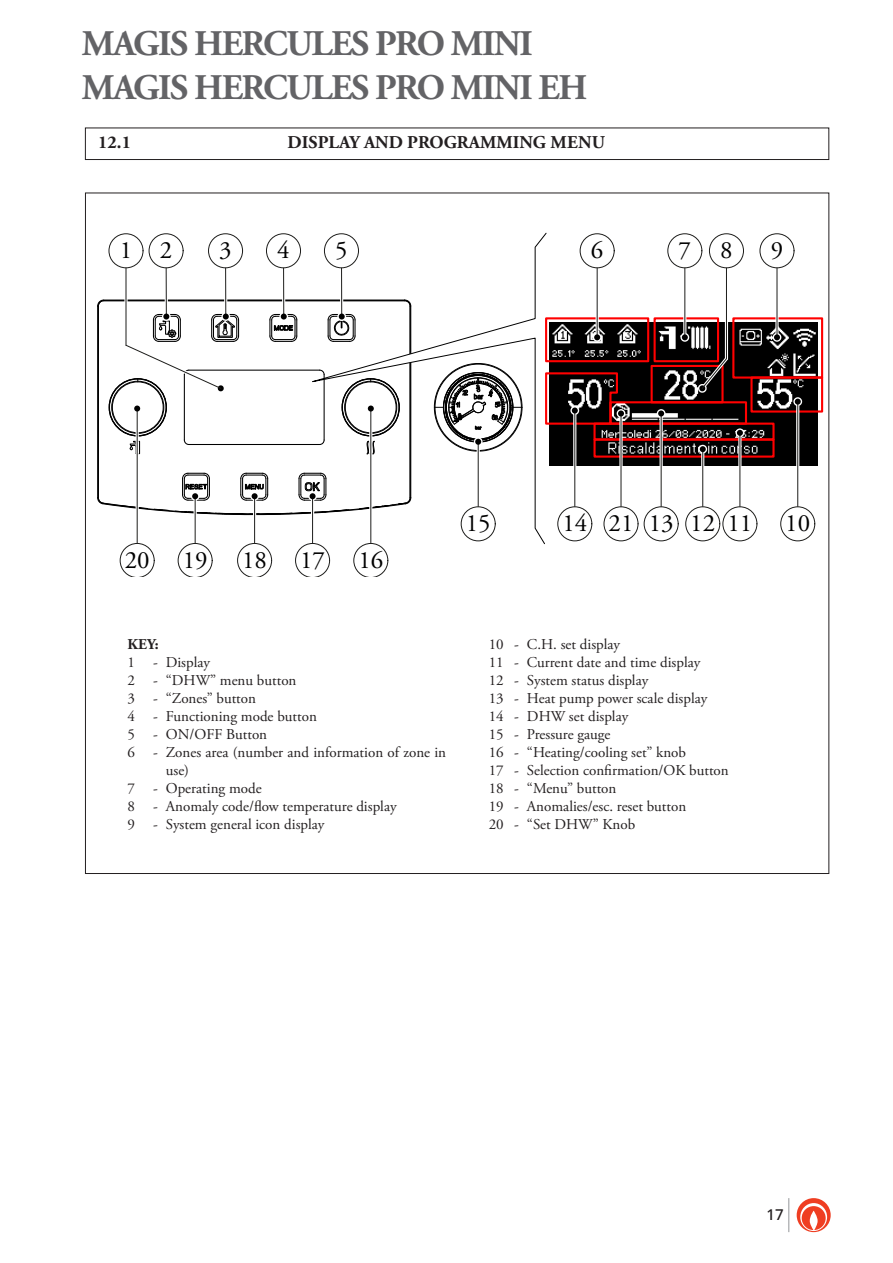
<style>
.page{position:relative;width:893px;height:1263px;background:#fff}
.page>*{position:absolute;margin:0;border:0;box-sizing:border-box;transform-origin:0 0}
.t1{font:700 36px/43.2px "Adobe Garamond Pro";letter-spacing:-.04em;color:#636366}
.t2{font:24.9px "Adobe Garamond Pro";color:#000}
.Titolo{font:700 18px "Adobe Garamond Pro";color:#231f20}
.Legenda{font:15px/18px "Adobe Garamond Pro";color:#231f20}
.Legenda-2{font:700 15px "Adobe Garamond Pro";color:#231f20}
.t3{font:500 15px "Noto Sans";color:#231f20}
</style>
<div class="page">
<hr style="left:788px;top:1198px;width:1px;height:34px;background:#939598">
<svg style="left:797px;top:1198px;width:34px;height:34px"></svg>
<img style="left:550px;top:322px;width:267px;height:143px">
<svg style="left:298px;top:233px;width:249px;height:312px"></svg>
<div style="left:545px;top:317px;width:104px;height:45px;border:2px solid #f00"></div>
<div style="left:609px;top:401px;width:138px;height:24px;border:2px solid #f00"></div>
<div style="left:593px;top:423px;width:182px;height:18px;border:2px solid #f00"></div>
<div style="left:593px;top:438px;width:182px;height:20px;border:2px solid #f00"></div>
<div style="left:750px;top:376px;width:73px;height:37px;border:2px solid #f00"></div>
<div style="left:651px;top:365px;width:73px;height:38px;border:2px solid #f00"></div>
<div style="left:654px;top:317px;width:65px;height:45px;border:2px solid #f00"></div>
<div style="left:732px;top:317px;width:91px;height:62px;border:2px solid #f00"></div>
<svg style="left:593px;top:333px;width:8px;height:9px"></svg>
<hr style="left:596px;top:251px;width:3px;height:86px;background:#fff">
<hr style="left:597px;top:251px;width:1px;height:86px;background:#1d1d1b">
<svg style="left:594px;top:334px;width:6px;height:6px"></svg>
<div style="left:580px;top:233px;width:34px;height:35px;background:#fff;border:1px solid #1d1d1b;border-radius:50%"></div>
<hr style="left:340px;top:251px;width:3px;height:66px;background:#fff">
<hr style="left:341px;top:251px;width:1px;height:66px;background:#1d1d1b">
<div style="left:324px;top:233px;width:35px;height:35px;background:#fff;border:1px solid #1d1d1b;border-radius:50%"></div>
<hr style="left:283px;top:251px;width:1px;height:66px;background:#1d1d1b">
<div style="left:266px;top:233px;width:35px;height:35px;background:#fff;border:1px solid #1d1d1b;border-radius:50%"></div>
<hr style="left:225px;top:251px;width:1px;height:66px;background:#1d1d1b">
<div style="left:208px;top:233px;width:35px;height:35px;background:#fff;border:1px solid #1d1d1b;border-radius:50%"></div>
<svg style="left:164px;top:268px;width:4px;height:31px"></svg>
<hr style="left:166px;top:251px;width:1px;height:66px;background:#1d1d1b">
<div style="left:149px;top:233px;width:34px;height:35px;background:#fff;border:1px solid #1d1d1b;border-radius:50%"></div>
<svg style="left:698px;top:445px;width:9px;height:9px"></svg>
<hr style="left:701px;top:449px;width:3px;height:75px;background:#fff">
<hr style="left:702px;top:449px;width:1px;height:75px;background:#1d1d1b">
<svg style="left:700px;top:446px;width:6px;height:6px"></svg>
<div style="left:685px;top:506px;width:35px;height:35px;background:#fff;border:1px solid #1d1d1b;border-radius:50%"></div>
<svg style="left:657px;top:409px;width:8px;height:9px"></svg>
<hr style="left:660px;top:413px;width:3px;height:111px;background:#fff">
<hr style="left:661px;top:413px;width:1px;height:111px;background:#1d1d1b">
<svg style="left:658px;top:410px;width:6px;height:6px"></svg>
<div style="left:644px;top:506px;width:34px;height:35px;background:#fff;border:1px solid #1d1d1b;border-radius:50%"></div>
<svg style="left:619px;top:426px;width:4px;height:80px"></svg>
<hr style="left:621px;top:413px;width:1px;height:111px;background:#1d1d1b">
<div style="left:604px;top:506px;width:34px;height:35px;background:#fff;border:1px solid #1d1d1b;border-radius:50%"></div>
<svg style="left:735px;top:428px;width:9px;height:9px"></svg>
<hr style="left:738px;top:433px;width:3px;height:91px;background:#fff">
<hr style="left:740px;top:433px;width:1px;height:91px;background:#1d1d1b">
<svg style="left:737px;top:430px;width:6px;height:6px"></svg>
<div style="left:723px;top:506px;width:34px;height:35px;background:#fff;border:1px solid #1d1d1b;border-radius:50%"></div>
<hr style="left:573px;top:410px;width:3px;height:114px;background:#fff">
<hr style="left:574px;top:410px;width:1px;height:114px;background:#1d1d1b">
<svg style="left:544px;top:371px;width:80px;height:55px;background:#4d2b2b"></svg>
<div style="left:557px;top:506px;width:35px;height:35px;background:#fff;border:1px solid #1d1d1b;border-radius:50%"></div>
<hr style="left:477px;top:442px;width:3px;height:82px;background:#fff">
<hr style="left:478px;top:442px;width:1px;height:82px;background:#1d1d1b">
<svg style="left:434px;top:363px;width:88px;height:89px"></svg>
<div style="left:461px;top:506px;width:35px;height:35px;background:#fff;border:1px solid #1d1d1b;border-radius:50%"></div>
<hr style="left:311px;top:496px;width:3px;height:64px;background:#fff">
<hr style="left:312px;top:496px;width:1px;height:64px;background:#1d1d1b">
<svg style="left:295px;top:543px;width:35px;height:33px"></svg>
<hr style="left:254px;top:496px;width:1px;height:64px;background:#1d1d1b">
<svg style="left:237px;top:543px;width:35px;height:33px"></svg>
<hr style="left:195px;top:496px;width:1px;height:64px;background:#1d1d1b">
<svg style="left:178px;top:543px;width:34px;height:33px"></svg>
<hr style="left:137px;top:408px;width:1px;height:152px;background:#1d1d1b">
<svg style="left:120px;top:543px;width:35px;height:33px"></svg>
<hr style="left:369px;top:408px;width:3px;height:152px;background:#fff">
<hr style="left:370px;top:408px;width:1px;height:152px;background:#1d1d1b">
<svg style="left:353px;top:543px;width:35px;height:33px"></svg>
<svg style="left:793px;top:397px;width:9px;height:9px"></svg>
<hr style="left:796px;top:402px;width:3px;height:122px;background:#fff">
<hr style="left:797px;top:402px;width:1px;height:122px;background:#1d1d1b">
<svg style="left:795px;top:399px;width:6px;height:6px"></svg>
<div style="left:780px;top:506px;width:35px;height:35px;background:#fff;border:1px solid #1d1d1b;border-radius:50%"></div>
<svg style="left:680px;top:333px;width:9px;height:9px"></svg>
<hr style="left:683px;top:251px;width:3px;height:86px;background:#fff">
<hr style="left:684px;top:251px;width:1px;height:86px;background:#1d1d1b">
<svg style="left:682px;top:334px;width:6px;height:6px"></svg>
<div style="left:667px;top:233px;width:35px;height:35px;background:#fff;border:1px solid #1d1d1b;border-radius:50%"></div>
<svg style="left:773px;top:333px;width:8px;height:9px"></svg>
<svg style="left:775px;top:268px;width:4px;height:66px"></svg>
<hr style="left:777px;top:251px;width:1px;height:86px;background:#1d1d1b">
<svg style="left:774px;top:334px;width:6px;height:6px"></svg>
<div style="left:760px;top:233px;width:34px;height:35px;background:#fff;border:1px solid #1d1d1b;border-radius:50%"></div>
<hr style="left:725px;top:251px;width:3px;height:108px;background:#fff">
<hr style="left:726px;top:251px;width:1px;height:108px;background:#1d1d1b">
<svg style="left:697px;top:354px;width:34px;height:39px"></svg>
<div style="left:709px;top:233px;width:35px;height:35px;background:#fff;border:1px solid #1d1d1b;border-radius:50%"></div>
<svg style="left:124px;top:268px;width:4px;height:31px"></svg>
<hr style="left:126px;top:251px;width:1px;height:94px;background:#1d1d1b">
<svg style="left:97px;top:299px;width:314px;height:222px"></svg>
<div style="left:109px;top:233px;width:34px;height:35px;background:#fff;border:1px solid #1d1d1b;border-radius:50%"></div>
<div style="left:85px;top:128px;width:744px;height:32px;border:1px solid #231f20"></div>
<h1 class="t1" style="left:82px;top:23px;width:507px">MAGIS HERCULES PRO MINI<br>MAGIS HERCULES PRO MINI EH</h1>
<p class="Titolo" style="left:98px;top:132px;width:34px">12.1</p>
<p class="Titolo" style="left:288px;top:132px;width:319px">DISPLAY AND PROGRAMMING MENU</p>
<p class="t2" style="left:160px;top:236px;width:14px">2</p>
<p class="t2" style="left:219px;top:236px;width:14px">3</p>
<p class="t2" style="left:277px;top:236px;width:14px">4</p>
<p class="t2" style="left:335px;top:236px;width:14px">5</p>
<p class="t2" style="left:591px;top:236px;width:14px">6</p>
<p class="t2" style="left:120px;top:236px;width:14px">1</p>
<p class="t2" style="left:679px;top:236px;width:56px">7 8</p>
<p class="t2" style="left:771px;top:236px;width:14px">9</p>
<p class="t2" style="left:125px;top:545px;width:26px">20</p>
<p class="t2" style="left:183px;top:545px;width:26px">19</p>
<p class="t2" style="left:242px;top:545px;width:26px">18</p>
<p class="t2" style="left:300px;top:545px;width:26px">17</p>
<p class="t2" style="left:358px;top:545px;width:26px">16</p>
<p class="t2" style="left:466px;top:509px;width:26px">15</p>
<p class="t2" style="left:562px;top:509px;width:191px">14 21 13 12 11</p>
<p class="Legenda-2" style="left:128px;top:636px;width:33px">KEY:</p>
<p class="Legenda" style="left:128px;top:654px;width:84px">1 - Display</p>
<p class="Legenda" style="left:128px;top:672px;width:170px">2 - “DHW” menu button</p>
<p class="Legenda" style="left:128px;top:690px;width:130px">3 - “Zones” button</p>
<p class="Legenda" style="left:128px;top:708px;width:191px">4 - Functioning mode button</p>
<p class="Legenda" style="left:128px;top:726px;width:141px">5 - ON/OFF Button</p>
<p class="Legenda" style="left:166px;top:744px;width:282px;text-indent:-38px">6 - Zones area (number and information of zone in use)</p>
<p class="Legenda" style="left:128px;top:780px;width:136px">7 - Operating mode</p>
<p class="Legenda" style="left:128px;top:798px;width:271px">8 - Anomaly code/flow temperature display</p>
<p class="Legenda" style="left:128px;top:816px;width:198px">9 - System general icon display</p>
<p class="Legenda" style="left:489px;top:636px;width:133px">10 - C.H. set display</p>
<p class="Legenda" style="left:489px;top:654px;width:213px">11 - Current date and time display</p>
<p class="Legenda" style="left:489px;top:672px;width:161px">12 - System status display</p>
<p class="Legenda" style="left:489px;top:690px;width:220px">13 - Heat pump power scale display</p>
<p class="Legenda" style="left:489px;top:708px;width:141px">14 - DHW set display</p>
<p class="Legenda" style="left:489px;top:726px;width:123px">15 - Pressure gauge</p>
<p class="Legenda" style="left:489px;top:744px;width:199px">16 - “Heating/cooling set” knob</p>
<p class="Legenda" style="left:489px;top:762px;width:242px">17 - Selection confirmation/OK button</p>
<p class="Legenda" style="left:489px;top:780px;width:129px">18 - “Menu” button</p>
<p class="Legenda" style="left:489px;top:798px;width:199px">19 - Anomalies/esc. reset button</p>
<p class="Legenda" style="left:489px;top:816px;width:148px">20 - “Set DHW” Knob</p>
<p class="t2" style="left:785px;top:509px;width:26px">10</p>
<p class="t3" style="left:767px;top:1204px;width:19px">17</p>
</div>
